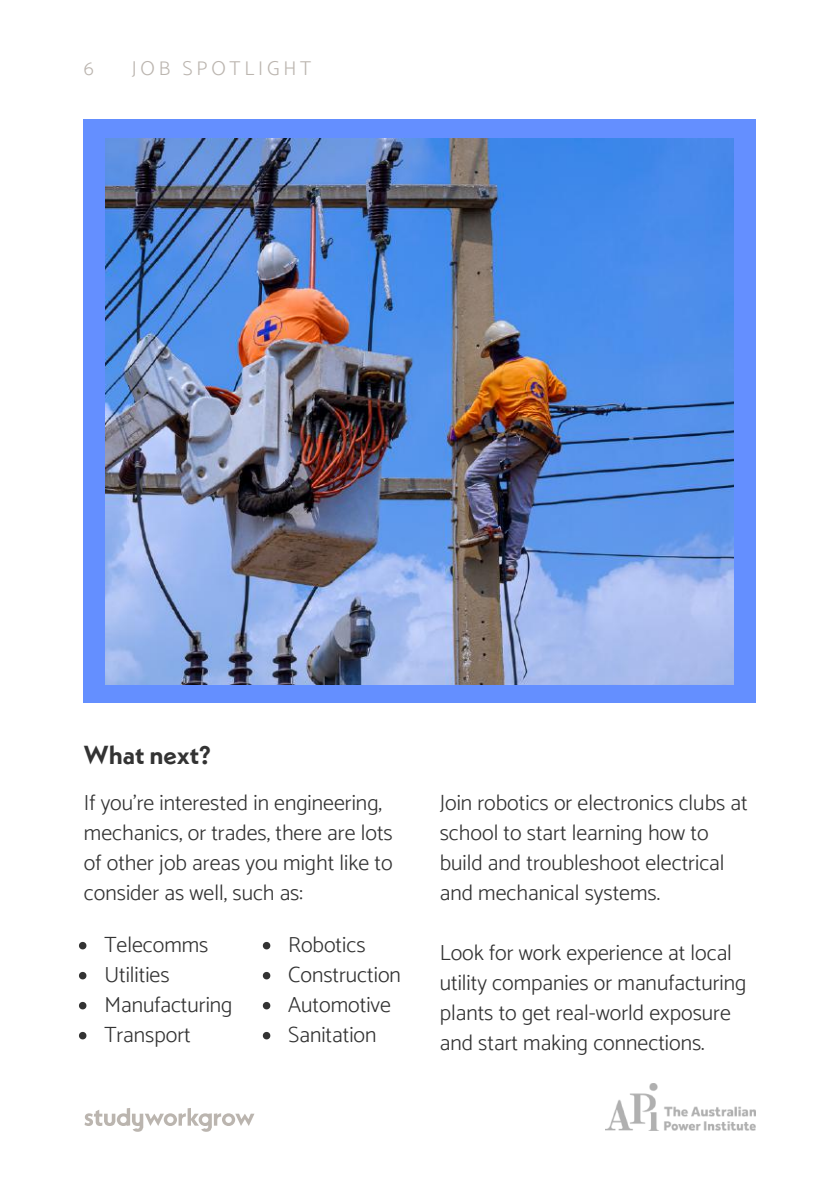
<style>
.page{position:relative;width:839px;height:1191px;background:#fff}
.page>*{position:absolute;margin:0;border:0;box-sizing:border-box;transform-origin:0 0}
.t1{font:700 25.4px "Neue Kabel";color:#333}
.t2{font:300 22px/30px "Catamaran";color:#333}
.t3{font:300 20px "Catamaran";letter-spacing:.19em;color:#bbb5af}
</style>
<div class="page">
<div style="left:83px;top:119px;width:672px;height:584px;background:#648fff"></div>
<img style="left:105px;top:138px;width:628px;height:546px">
<svg style="left:79px;top:942px;width:7px;height:7px"></svg>
<svg style="left:79px;top:972px;width:7px;height:7px"></svg>
<svg style="left:79px;top:1002px;width:7px;height:7px"></svg>
<svg style="left:79px;top:1032px;width:7px;height:7px"></svg>
<svg style="left:263px;top:942px;width:7px;height:7px"></svg>
<svg style="left:263px;top:972px;width:7px;height:7px"></svg>
<svg style="left:263px;top:1002px;width:7px;height:7px"></svg>
<svg style="left:263px;top:1032px;width:7px;height:7px"></svg>
<svg style="left:85px;top:1108px;width:169px;height:24px"></svg>
<img style="left:605px;top:1084px;width:150px;height:46px">
<p class="t3" style="left:84px;top:56px;width:12px">6</p>
<p class="t3" style="left:132px;top:56px;width:181px">JOB SPOTLIGHT</p>
<p class="t1" style="left:84px;top:739px;width:129px">What next?</p>
<p class="t2" style="left:84px;top:787px;width:310px">If you’re interested in engineering, mechanics, or trades, there are lots of other job areas you might like to consider as well, such as:</p>
<p class="t2" style="left:440px;top:787px;width:309px">Join robotics or electronics clubs at school to start learning how to build and troubleshoot electrical and mechanical systems.</p>
<p class="t2" style="left:440px;top:937px;width:308px">Look for work experience at local utility companies or manufacturing plants to get real-world exposure and start making connections.</p>
<p class="t2" style="left:104px;top:930px;width:130px">Telecomms<br>Utilities<br>Manufacturing<br>Transport</p>
<p class="t2" style="left:288px;top:930px;width:114px">Robotics<br>Construction<br>Automotive<br>Sanitation</p>
</div>
